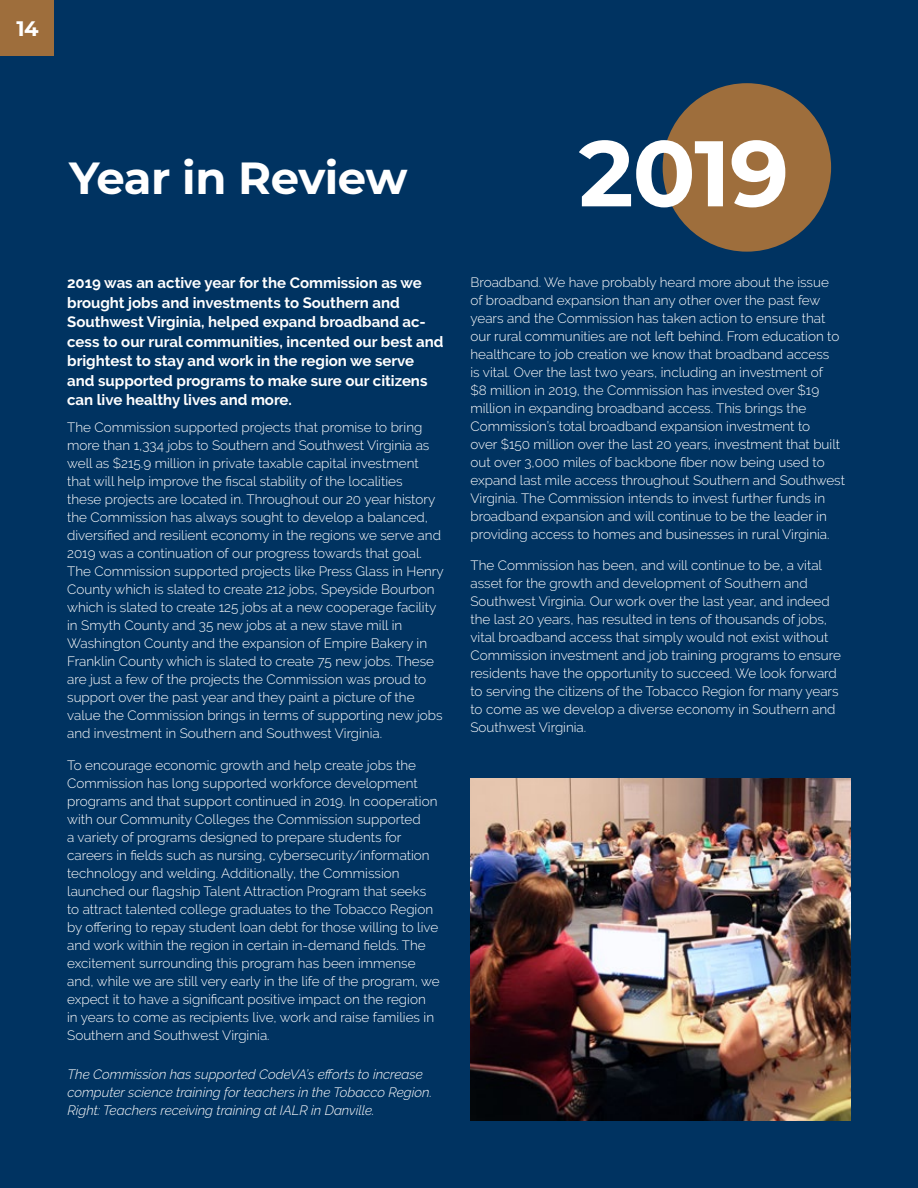
<style>
.page{position:relative;width:918px;height:1188px;background:#003361}
.page>*{position:absolute;margin:0;border:0;box-sizing:border-box;transform-origin:0 0}
.Titles_White{font:700 93px "Montserrat";color:#fff}
.Titles_White-2{font:700 45px "Montserrat";letter-spacing:-.01em;color:#fff}
.Page_Numbers{font:700 21px "Montserrat";color:#fff}
.Lead_paragraph{font:700 15px/19.5px "Raleway";color:#fff}
.Paragraph_White{font:300 13.5px/18px "Raleway";color:#fff}
.Captions_italic_blac{font:italic 300 13.5px/18px "Raleway";color:#fff}
</style>
<div class="page">
<div style="left:663px;top:83px;width:168px;height:169px;background:#9e6e3c;border-radius:50%"></div>
<div style="left:0;top:0;width:54px;height:55px;background:#9e6e3c"></div>
<img style="left:470px;top:779px;width:380px;height:341px">
<p class="Page_Numbers" style="left:16px;top:14px;width:24px">14</p>
<p class="Titles_White-2" style="left:69px;top:145px;width:340px">Year in Review</p>
<p class="Titles_White" style="left:579px;top:106px;width:212px">2019</p>
<p class="Lead_paragraph" style="left:67px;top:273px;width:378px">2019 was an active year for the Commission as we brought jobs and investments to Southern and Southwest Virginia, helped expand broadband ac&shy;cess to our rural communities, incented our best and brightest to stay and work in the region we serve and supported programs to make sure our citizens can live healthy lives and more.</p>
<p class="Paragraph_White" style="left:67px;top:418px;width:378px">The Commission supported projects that promise to bring more than 1,334 jobs to Southern and Southwest Virginia as well as $215.9 million in private taxable capital investment that will help improve the fiscal stability of the localities<br>these projects are located in. Throughout our 20 year history the Commission has always sought to develop a balanced, diversified and resilient economy in the regions we serve and 2019 was a continuation of our progress towards that goal.<br>The Commission supported projects like Press Glass in Henry County which is slated to create 212 jobs, Speyside Bourbon which is slated to create 125 jobs at a new cooperage facility in Smyth County and 35 new jobs at a new stave mill in Washington County and the expansion of Empire Bakery in Franklin County which is slated to create 75 new jobs. These are just a few of the projects the Commission was proud to support over the past year and they paint a picture of the value the Commission brings in terms of supporting new jobs and investment in Southern and Southwest Virginia.</p>
<p class="Paragraph_White" style="left:67px;top:756px;width:374px">To encourage economic growth and help create jobs the Commission has long supported workforce development programs and that support continued in 2019. In cooperation with our Community Colleges the Commission supported<br>a variety of programs designed to prepare students for careers in fields such as nursing, cybersecurity/information technology and welding. Additionally, the Commission launched our flagship Talent Attraction Program that seeks to attract talented college graduates to the Tobacco Region by offering to repay student loan debt for those willing to live and work within the region in certain in-demand fields. The excitement surrounding this program has been immense and, while we are still very early in the life of the program, we expect it to have a significant positive impact on the region in years to come as recipients live, work and raise families in Southern and Southwest Virginia.</p>
<p class="Captions_italic_blac" style="left:68px;top:1065px;width:366px">The Commission has supported CodeVA’s efforts to increase computer science training for teachers in the Tobacco Region.<br>Right: Teachers receiving training at IALR in Danville.</p>
<p class="Paragraph_White" style="left:470px;top:273px;width:376px">Broadband. We have probably heard more about the issue<br>of broadband expansion than any other over the past few years and the Commission has taken action to ensure that our rural communities are not left behind. From education to healthcare to job creation we know that broadband access<br>is vital. Over the last two years, including an investment of<br>$8 million in 2019, the Commission has invested over $19 million in expanding broadband access. This brings the Commission’s total broadband expansion investment to<br>over $150 million over the last 20 years, investment that built out over 3,000 miles of backbone fiber now being used to expand last mile access throughout Southern and Southwest Virginia. The Commission intends to invest further funds in broadband expansion and will continue to be the leader in providing access to homes and businesses in rural Virginia.</p>
<p class="Paragraph_White" style="left:470px;top:557px;width:372px">The Commission has been, and will continue to be, a vital asset for the growth and development of Southern and Southwest Virginia. Our work over the last year, and indeed the last 20 years, has resulted in tens of thousands of jobs, vital broadband access that simply would not exist without Commission investment and job training programs to ensure residents have the opportunity to succeed. We look forward to serving the citizens of the Tobacco Region for many years to come as we develop a diverse economy in Southern and Southwest Virginia.</p>
</div>
